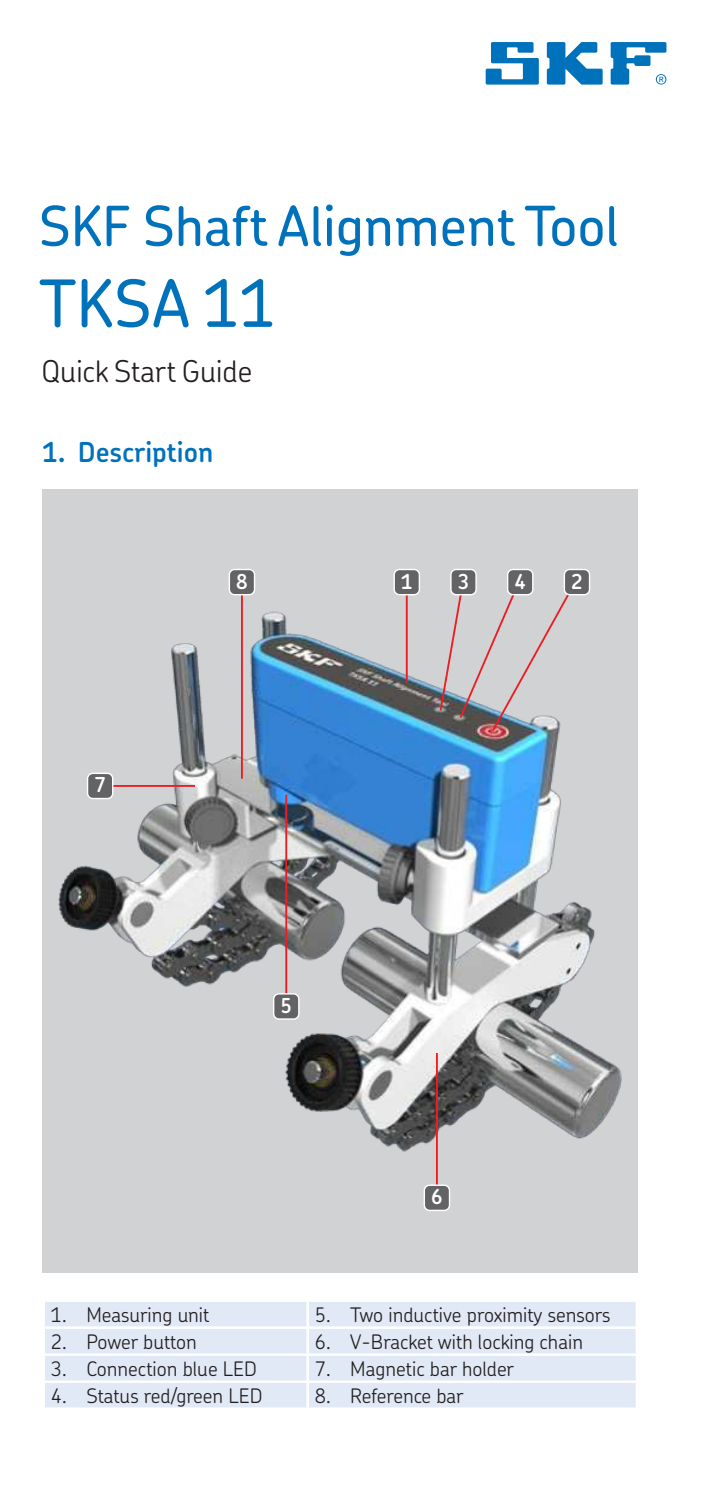
<style>
.page{position:relative;width:709px;height:1489px;background:#fff}
.page>*{position:absolute;margin:0;border:0;box-sizing:border-box;transform-origin:0 0}
.t1{font:500 65px "SKF Chevin OT";letter-spacing:.005em;color:#0072bc}
.t2{font:500 55px "SKF Chevin OT";color:#0072bc}
.t3{font:300 30px "SKF Chevin OT";color:#231f20}
.t4{font:600 27.5px "SKF Chevin OT";color:#0072bc}
.t5{font:600 20.5px "SKF Chevin OT";color:#fff}
.t6{font:300 20px "SKF Chevin OT";color:#231f20}
</style>
<div class="page">
<svg style="left:485px;top:42px;width:54px;height:43px"></svg>
<svg style="left:547px;top:42px;width:55px;height:43px"></svg>
<svg style="left:610px;top:42px;width:56px;height:43px"></svg>
<div style="left:43px;top:489px;width:595px;height:783px;background:#d1d2d4"></div>
<img style="left:58px;top:573px;width:564px;height:614px">
<hr style="left:406px;top:579px;width:2px;height:103px;background:#ee1d23">
<div style="left:394px;top:569px;width:25px;height:25px;background:#636366;border-radius:5px"></div>
<div style="left:393px;top:568px;width:27px;height:27px;border:1px solid #fff;border-radius:5px"></div>
<hr style="left:241px;top:579px;width:2px;height:199px;background:#ee1d23">
<div style="left:229px;top:569px;width:25px;height:25px;background:#636366;border-radius:5px"></div>
<div style="left:229px;top:568px;width:26px;height:27px;border:1px solid #fff;border-radius:5px"></div>
<svg style="left:451px;top:569px;width:25px;height:25px"></svg>
<div style="left:450px;top:568px;width:27px;height:27px;border:1px solid #fff;border-radius:5px"></div>
<svg style="left:507px;top:569px;width:26px;height:25px"></svg>
<div style="left:507px;top:568px;width:26px;height:27px;border:1px solid #fff;border-radius:5px"></div>
<svg style="left:438px;top:576px;width:141px;height:157px"></svg>
<div style="left:564px;top:569px;width:25px;height:25px;background:#636366;border-radius:5px"></div>
<div style="left:563px;top:568px;width:27px;height:27px;border:1px solid #fff;border-radius:5px"></div>
<hr style="left:436px;top:1052px;width:2px;height:149px;background:#ee1d23">
<div style="left:424px;top:1185px;width:25px;height:25px;background:#636366;border-radius:5px"></div>
<div style="left:423px;top:1184px;width:27px;height:26px;border:1px solid #fff;border-radius:5px"></div>
<hr style="left:105px;top:785px;width:90px;height:1px;background:#ee1d23">
<div style="left:88px;top:773px;width:25px;height:25px;background:#636366;border-radius:5px"></div>
<div style="left:87px;top:772px;width:26px;height:27px;border:1px solid #fff;border-radius:5px"></div>
<hr style="left:285px;top:794px;width:2px;height:215px;background:#ee1d23">
<div style="left:274px;top:993px;width:25px;height:25px;background:#636366;border-radius:5px"></div>
<div style="left:273px;top:993px;width:26px;height:26px;border:1px solid #fff;border-radius:5px"></div>
<div style="left:45px;top:1302px;width:590px;height:105px;background:#e1e9f6"></div>
<hr style="left:306px;top:1301px;width:3px;height:25px;background:#fff">
<hr style="left:43px;top:1326px;width:265px;height:2px;background:#fff">
<hr style="left:308px;top:1326px;width:330px;height:2px;background:#fff">
<hr style="left:306px;top:1328px;width:3px;height:25px;background:#fff">
<hr style="left:43px;top:1353px;width:265px;height:2px;background:#fff">
<hr style="left:308px;top:1353px;width:330px;height:2px;background:#fff">
<hr style="left:306px;top:1355px;width:3px;height:25px;background:#fff">
<hr style="left:43px;top:1380px;width:265px;height:2px;background:#fff">
<hr style="left:308px;top:1380px;width:330px;height:2px;background:#fff">
<hr style="left:306px;top:1382px;width:3px;height:25px;background:#fff">
<h2 class="t2" style="left:39px;top:204px;width:581px">SKF Shaft Alignment Tool</h2>
<h1 class="t1" style="left:39px;top:278px;width:238px">TKSA 11</h1>
<h3 class="t3" style="left:41px;top:357px;width:212px">Quick Start Guide</h3>
<h3 class="t4" style="left:43px;top:439px;width:172px">1. Description</h3>
<p class="t5" style="left:236px;top:571px;width:13px">8</p>
<p class="t5" style="left:401px;top:571px;width:13px">1</p>
<p class="t5" style="left:458px;top:571px;width:13px">3</p>
<p class="t5" style="left:514px;top:571px;width:13px">4</p>
<p class="t5" style="left:571px;top:571px;width:13px">2</p>
<p class="t5" style="left:94px;top:775px;width:13px">7</p>
<p class="t5" style="left:280px;top:996px;width:13px">5</p>
<p class="t5" style="left:431px;top:1187px;width:13px">6</p>
<p class="t6" style="left:51px;top:1304px;width:160px">1. Measuring unit</p>
<p class="t6" style="left:315px;top:1304px;width:297px">5. Two inductive proximity sensors</p>
<p class="t6" style="left:51px;top:1331px;width:147px">2. Power button</p>
<p class="t6" style="left:315px;top:1331px;width:270px">6. V-Bracket with locking chain</p>
<p class="t6" style="left:51px;top:1358px;width:207px">3. Connection blue LED</p>
<p class="t6" style="left:315px;top:1358px;width:201px">7. Magnetic bar holder</p>
<p class="t6" style="left:51px;top:1385px;width:213px">4. Status red/green LED</p>
<p class="t6" style="left:315px;top:1385px;width:150px">8. Reference bar</p>
</div>
